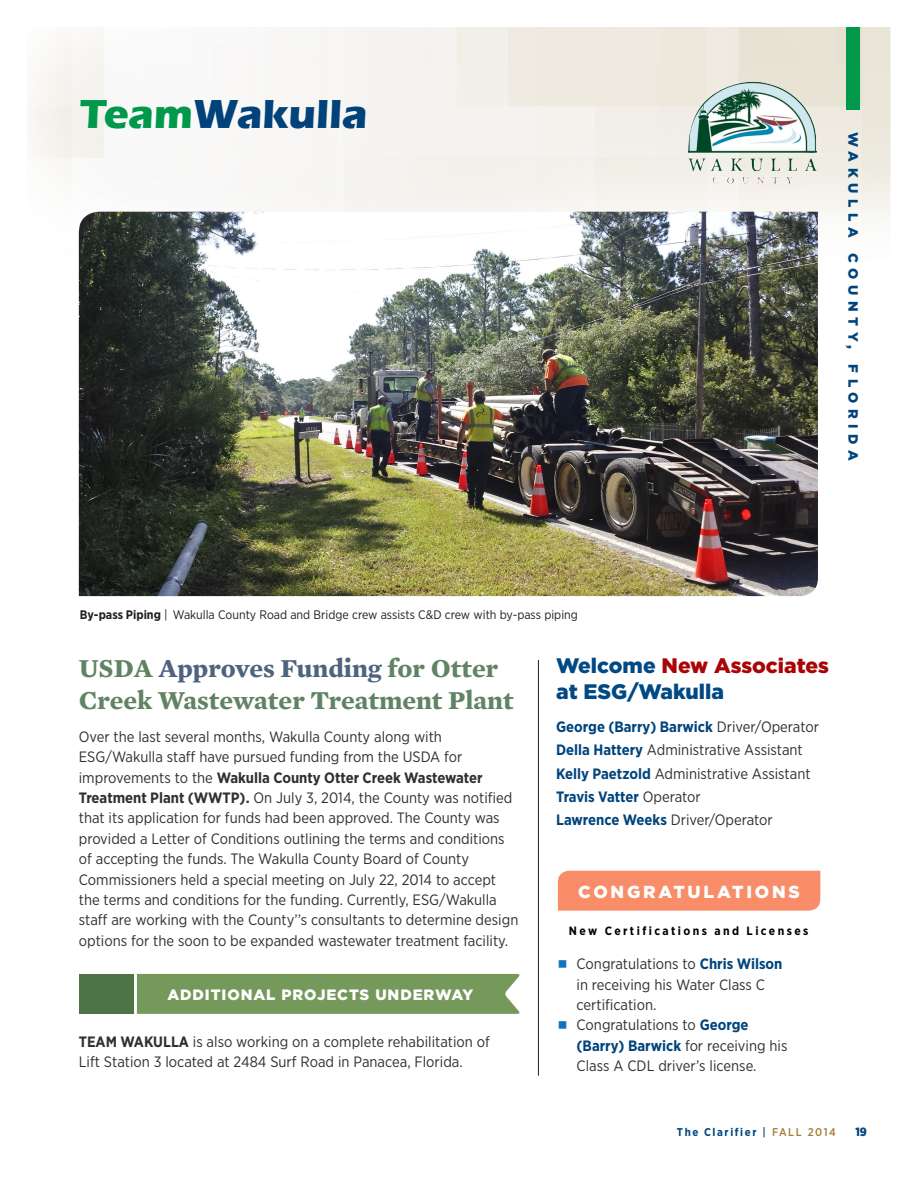
<style>
.page{position:relative;width:918px;height:1188px;background:#fff}
.page>*{position:absolute;margin:0;border:0;box-sizing:border-box;transform-origin:0 0}
.t1{font:42px "Eras Bld ITC";color:#004279}
.t2{font:700 26.4px/32.2px "Mercury Text G1";color:#608463}
.t3{font:900 21px "Gotham";color:#a90506}
.t4{font:900 21px "Gotham";color:#004984}
.t5{font:900 17.4px "Gotham";letter-spacing:.16em;color:#fff}
.t6{font:15px/20.4px "Gotham Narrow";color:#2f302f}
.t7{font:700 15px "Gotham Narrow";color:#00447c}
.t8{font:900 15px "Gotham";letter-spacing:.06em;color:#fff}
.t9{font:900 13.5px "Gotham";letter-spacing:.42em;color:#00447c}
.t10{font:12.3px "Gotham Narrow";color:#231f20}
.t11{font:700 12px "Gotham Narrow";letter-spacing:.2em;color:#000}
.t12{font:900 12px "Gotham Narrow";color:#004680}
.t13{font:700 11.25px "Gotham";letter-spacing:.06em;color:#004680}
.t14{font:700 11.25px "Gotham Narrow";letter-spacing:.14em;color:#004680}
.s1{color:#00984a}
.s2{font-weight:700}
.s3{color:#4e637d}
.s4{color:#004984}
.s5{font-weight:400;color:#2f302f}
.s6{font-weight:700;color:#00447c}
.s7{font-family:"Universal Newswith Comm Pi";color:#1074bc}
.s8{font-family:"Gotham Narrow";font-weight:500}
.s9{font-family:"Gotham Narrow";font-weight:500;color:#82692a}
.s10{font-weight:500}
.s11{font-weight:500;color:#a37e34}
</style>
<div class="page">
<img style="left:27px;top:27px;width:864px;height:1048px">
<div style="left:846px;top:27px;width:14px;height:82px;background:#00984a"></div>
<img style="left:688px;top:82px;width:129px;height:103px">
<img style="left:79px;top:212px;width:739px;height:384px">
<div style="left:137px;top:974px;width:383px;height:40px;background:#75995b"></div>
<div style="left:79px;top:974px;width:54px;height:40px;background:#4e7347"></div>
<div style="left:558px;top:871px;width:262px;height:40px;background:#fa8d69"></div>
<hr style="left:538px;top:660px;width:1px;height:416px;background:#231f20">
<p class="t1" style="left:80px;top:90px;width:289px"><span class="s1">Team</span>Wakulla</p>
<p class="t9" style="left:861px;top:132px;width:330px;rotate:90deg">WAKULLA COUNTY, FLORIDA</p>
<p class="t10" style="left:80px;top:607px;width:500px"><span class="s2">By-pass Piping</span> | Wakulla County Road and Bridge crew assists C&amp;D crew with by-pass piping</p>
<p class="t2" style="left:79px;top:651px;width:436px">USDA <span class="s3">Approves Funding</span> for Otter<br>Creek Wastewater Treatment Plant</p>
<p class="t6" style="left:79px;top:726px;width:441px">Over the last several months, Wakulla County along with ESG/Wakulla staff have pursued funding from the USDA for improvements to the <span class="s2">Wakulla County Otter Creek Wastewater Treatment Plant (WWTP).</span> On July 3, 2014, the County was notified that its application for funds had been approved. The County was provided a Letter of Conditions outlining the terms and conditions of accepting the funds. The Wakulla County Board of County Commissioners held a special meeting on July 22, 2014 to accept the terms and conditions for the funding. Currently, ESG/Wakulla staff are working with the County’’s consultants to determine design options for the soon to be expanded wastewater treatment facility.</p>
<p class="t8" style="left:167px;top:986px;width:308px">ADDITIONAL PROJECTS UNDERWAY</p>
<p class="t6" style="left:79px;top:1031px;width:413px"><span class="s2">TEAM WAKULLA</span> is also working on a complete rehabilitation of<br>Lift Station 3 located at 2484 Surf Road in Panacea, Florida.</p>
<p class="t3" style="left:556px;top:653px;width:274px"><span class="s4">Welcome</span> New Associates</p>
<p class="t4" style="left:556px;top:680px;width:169px">at ESG/Wakulla</p>
<p class="t7" style="left:556px;top:717px;width:264px">George (Barry) Barwick <span class="s5">Driver/Operator</span></p>
<p class="t6" style="left:556px;top:738px;width:256px;line-height:23.4px"><span class="s6">Della Hattery</span> Administrative Assistant<br><span class="s6">Kelly Paetzold</span> Administrative Assistant</p>
<p class="t7" style="left:556px;top:787px;width:146px">Travis Vatter <span class="s5">Operator</span></p>
<p class="t6" style="left:556px;top:810px;width:218px"><span class="s6">Lawrence Weeks</span> Driver/Operator</p>
<p class="t5" style="left:578px;top:882px;width:223px">CONGRATULATIONS</p>
<p class="t11" style="left:569px;top:923px;width:241px">New Certifications and Licenses</p>
<p class="t6" style="left:577px;top:953px;width:207px;text-indent:-18px"><span class="s7">n</span> Congratulations to <span class="s6">Chris Wilson </span>in receiving his Water Class C certification.</p>
<p class="t6" style="left:559px;top:1015px;width:192px"><span class="s7">n</span> Congratulations to <span class="s6">George</span></p>
<p class="t6" style="left:577px;top:1035px;width:212px"><span class="s6">(Barry) Barwick</span> for receiving his<br>Class A CDL driver’s license.</p>
<p class="t13" style="left:657px;top:1126px;width:158px">The Clarifier <span class="s8">|</span> <span class="s9">FALL 2014</span></p>
<p class="t14" style="left:677px;top:1125px;width:161px">The Clarifier <span class="s10">|</span> <span class="s11">FALL 2014</span></p>
<p class="t12" style="left:855px;top:1124px;width:13px">19</p>
</div>
